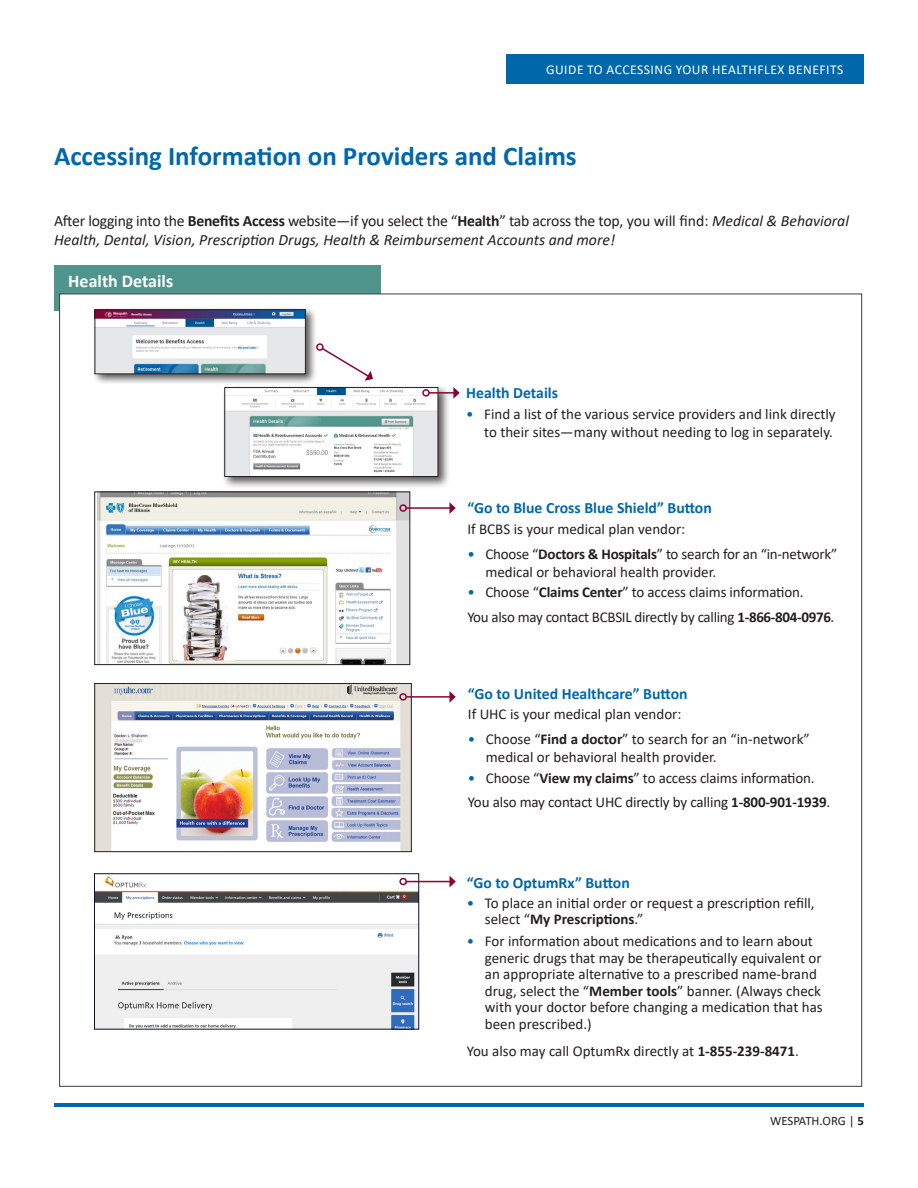
<style>
.page{position:relative;width:918px;height:1188px;background:#fff}
.page>*{position:absolute;margin:0;border:0;box-sizing:border-box;transform-origin:0 0}
.t1{font:700 27px "Calibri";color:#0067ab}
.t2{font:700 18px "Calibri";color:#fff}
.t3{font:italic 15.75px/19.5px "Calibri";color:#231f20}
.t4{font:700 15.75px "Calibri";color:#0067ab}
.t5{font:15px/16.5px "Calibri";color:#231f20}
.t6{font:15px "Calibri";letter-spacing:-.02em;color:#231f20}
.t7{font:13.5px "Calibri";letter-spacing:.04em;color:#fff}
.t8{font:12.75px "Calibri";letter-spacing:-.005em;color:#231f20}
.s1{font-style:normal}
.s2{font-weight:700;font-style:normal}
.s3{color:#0067ab}
.s4{font-weight:700}
</style>
<div class="page">
<hr style="left:54px;top:1103px;width:810px;height:3px;background:#0067ab">
<div style="left:506px;top:54px;width:358px;height:29px;background:#0067ab"></div>
<div style="left:54px;top:265px;width:326px;height:45px;background:#50958c"></div>
<div style="left:59px;top:294px;width:803px;height:793px;background:#fff;border:1px solid #3e3e3f"></div>
<img style="left:96px;top:685px;width:314px;height:165px">
<div style="left:94px;top:683px;width:318px;height:169px;border:1px solid #231f20"></div>
<hr style="left:406px;top:696px;width:44px;height:2px;background:#8d0233">
<svg style="left:449px;top:691px;width:7px;height:12px"></svg>
<div style="left:399px;top:693px;width:8px;height:8px;border:2px solid #8d0233;border-radius:50%"></div>
<img style="left:98px;top:494px;width:310px;height:169px">
<div style="left:94px;top:492px;width:316px;height:173px;border:1px solid #231f20"></div>
<hr style="left:406px;top:507px;width:44px;height:2px;background:#8d0233">
<svg style="left:449px;top:502px;width:7px;height:12px"></svg>
<div style="left:399px;top:504px;width:8px;height:8px;border:2px solid #8d0233;border-radius:50%"></div>
<div style="left:92px;top:307px;width:225px;height:78px;background:#231f20;opacity:.75"></div>
<img style="left:97px;top:311px;width:207px;height:61px">
<div style="left:95px;top:309px;width:211px;height:65px;border:1px solid #231f20"></div>
<img style="left:96px;top:876px;width:321px;height:151px">
<div style="left:94px;top:874px;width:325px;height:155px;border:1px solid #0c0f31"></div>
<hr style="left:406px;top:881px;width:44px;height:1px;background:#8d0233">
<svg style="left:449px;top:876px;width:7px;height:11px"></svg>
<div style="left:399px;top:878px;width:8px;height:7px;border:2px solid #8d0233;border-radius:50%"></div>
<div style="left:221px;top:384px;width:229px;height:105px;background:#231f20;opacity:.75"></div>
<img style="left:227px;top:389px;width:209px;height:86px">
<div style="left:225px;top:387px;width:213px;height:90px;border:1px solid #231f20"></div>
<svg style="left:316px;top:342px;width:57px;height:39px"></svg>
<hr style="left:429px;top:392px;width:25px;height:2px;background:#8d0233">
<svg style="left:453px;top:387px;width:7px;height:12px"></svg>
<div style="left:422px;top:389px;width:8px;height:8px;border:2px solid #8d0233;border-radius:50%"></div>
<p class="t7" style="left:546px;top:60px;width:299px">GUIDE TO ACCESSING YOUR HEALTHFLEX BENEFITS</p>
<p class="t1" style="left:54px;top:137px;width:524px">Accessing Information on Providers and Claims</p>
<p class="t3" style="left:54px;top:210px;width:797px"><span class="s1">After logging into the</span> <span class="s2">Benefits Access</span> <span class="s1">website—if you select the “</span><span class="s2">Health</span><span class="s1">” tab across the top, you will find:</span> Medical &amp; Behavioral<br>Health, Dental, Vision, Prescription Drugs, Health &amp; Reimbursement Accounts and more!</p>
<p class="t2" style="left:68px;top:268px;width:106px">Health Details</p>
<p class="t4" style="left:466px;top:382px;width:93px">Health Details</p>
<p class="t5" style="left:466px;top:404px;width:371px;line-height:18px;text-align:right"><span class="s3">•</span> Find a list of the various service providers and link directly to their sites—many without needing to log in separately.</p>
<p class="t4" style="left:467px;top:497px;width:246px">“Go to Blue Cross Blue Shield” Button</p>
<p class="t5" style="left:467px;top:520px;width:219px">If BCBS is your medical plan vendor:</p>
<p class="t5" style="left:485px;top:544px;width:354px;line-height:18px;text-indent:-18px"><span class="s3">•</span> Choose “<span class="s4">Doctors &amp; Hospitals</span>” to search for an “in-network” medical or behavioral health provider.</p>
<p class="t5" style="left:467px;top:583px;width:338px"><span class="s3">•</span> Choose “<span class="s4">Claims Center</span>” to access claims information.</p>
<p class="t6" style="left:467px;top:606px;width:369px">You also may contact BCBSIL directly by calling <span class="s4">1-866-804-0976</span>.</p>
<p class="t4" style="left:468px;top:683px;width:221px">“Go to United Healthcare” Button</p>
<p class="t5" style="left:468px;top:706px;width:215px">If UHC is your medical plan vendor:</p>
<p class="t5" style="left:486px;top:730px;width:325px;line-height:18px;text-indent:-18px"><span class="s3">•</span> Choose “<span class="s4">Find a doctor</span>” to search for an “in-network” medical or behavioral health provider.</p>
<p class="t5" style="left:468px;top:769px;width:348px"><span class="s3">•</span> Choose “<span class="s4">View my claims</span>” to access claims information.</p>
<p class="t5" style="left:468px;top:794px;width:364px">You also may contact UHC directly by calling <span class="s4">1-800-901-1939</span>.</p>
<p class="t4" style="left:467px;top:871px;width:164px">“Go to OptumRx” Button</p>
<p class="t5" style="left:485px;top:894px;width:331px;text-indent:-18px"><span class="s3">•</span> To place an initial order or request a prescription refill, select “<span class="s4">My Prescriptions</span>.”</p>
<p class="t5" style="left:485px;top:933px;width:339px;text-indent:-18px"><span class="s3">•</span> For information about medications and to learn about generic drugs that may be therapeutically equivalent or an appropriate alternative to a prescribed name-brand drug, select the “<span class="s4">Member tools</span>” banner. (Always check with your doctor before changing a medication that has been prescribed.)</p>
<p class="t5" style="left:467px;top:1042px;width:334px">You also may call OptumRx directly at <span class="s4">1-855-239-8471</span>.</p>
<p class="t8" style="left:770px;top:1112px;width:95px">WESPATH.ORG | <span class="s4">5</span></p>
</div>
